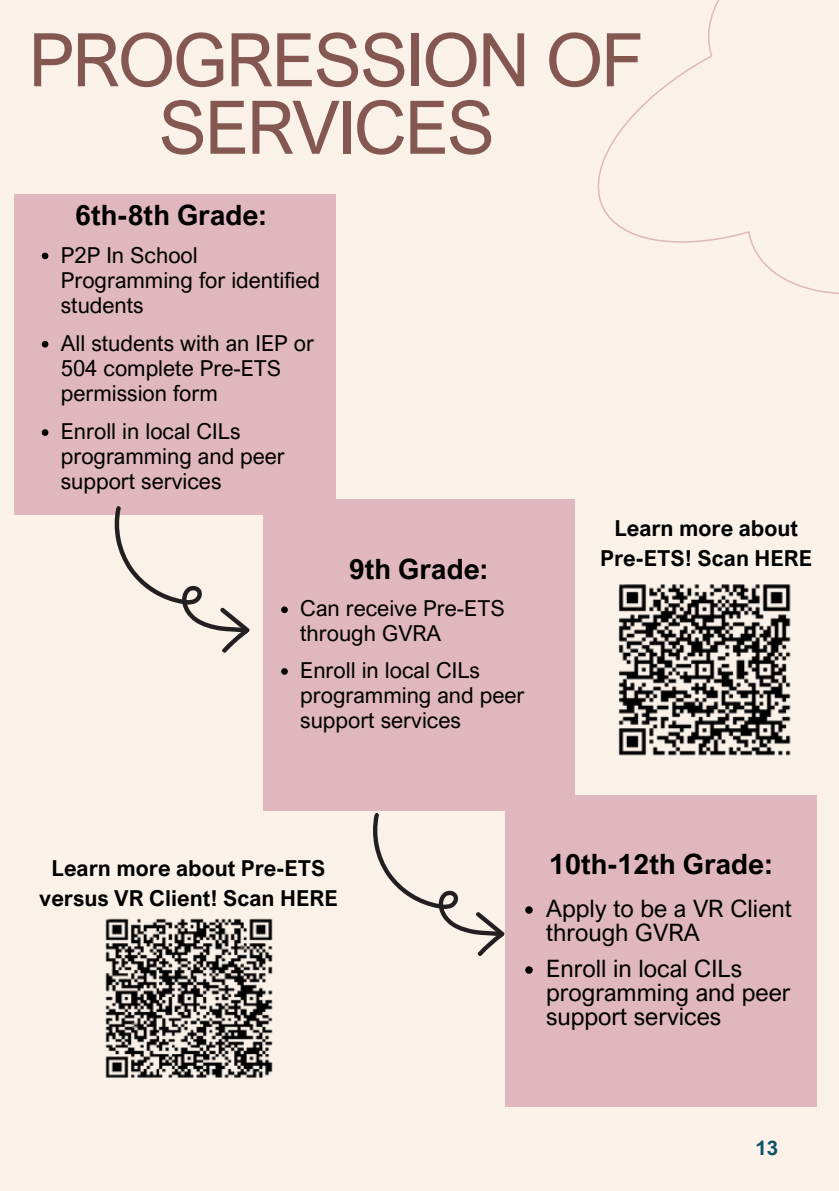
<style>
.page{position:relative;width:839px;height:1191px;background:#fff}
.page>*{position:absolute;margin:0;border:0;box-sizing:border-box;transform-origin:0 0}
.t1{font:74px/67.6px "Arial Nova";letter-spacing:-.03em;color:#845850;text-align:center}
.t2{font:700 28px "Arial Nova";color:#000}
.t3{font:24px/24.2px "Arial Nova";color:#000}
.t4{font:22px/25px "Arial Nova";color:#000}
.t5{font:700 22px/30px "Arial Nova";color:#000;text-align:center}
.t6{font:700 20px "Arial Nova";color:#0c5266}
</style>
<div class="page">
<div style="left:0;top:0;width:838px;height:1191px;background:#faf2e9"></div>
<svg style="left:597px;top:0;width:241px;height:294px"></svg>
<div style="left:263px;top:499px;width:311px;height:311px;background:#e0b7bf"></div>
<div style="left:505px;top:795px;width:311px;height:312px;background:#e0b7bf"></div>
<div style="left:15px;top:194px;width:321px;height:321px;background:#e0b7bf"></div>
<svg style="left:114px;top:506px;width:136px;height:147px"></svg>
<svg style="left:373px;top:813px;width:132px;height:143px"></svg>
<img style="left:618px;top:583px;width:173px;height:173px">
<img style="left:105px;top:918px;width:168px;height:160px">
<svg style="left:42px;top:253px;width:6px;height:6px"></svg>
<svg style="left:42px;top:341px;width:6px;height:7px"></svg>
<svg style="left:42px;top:429px;width:6px;height:7px"></svg>
<svg style="left:281px;top:606px;width:7px;height:7px"></svg>
<svg style="left:281px;top:668px;width:7px;height:7px"></svg>
<svg style="left:525px;top:906px;width:7px;height:8px"></svg>
<svg style="left:525px;top:966px;width:7px;height:8px"></svg>
<h2 class="t1" style="left:28px;top:25px;width:616px">PROGRESSION OF<br>SERVICES</h2>
<p class="t2" style="left:75px;top:198px;width:193px">6th-8th Grade:</p>
<p class="t4" style="left:61px;top:242px;width:261px">P2P In School<br>Programming for identified students</p>
<h2 class="t4" style="left:61px;top:330px;width:255px">All students with an IEP or<br>504 complete Pre-ETS permission form</h2>
<p class="t4" style="left:61px;top:418px;width:225px">Enroll in local CILs programming and peer support services</p>
<p class="t2" style="left:349px;top:552px;width:141px">9th Grade:</p>
<p class="t4" style="left:300px;top:596px;width:206px">Can receive Pre-ETS through GVRA</p>
<h3 class="t4" style="left:300px;top:657px;width:226px">Enroll in local CILs programming and peer support services</h3>
<p class="t5" style="left:600px;top:513px;width:213px">Learn more about<br>Pre-ETS! Scan HERE</p>
<p class="t5" style="left:39px;top:852px;width:300px">Learn more about Pre-ETS versus VR Client! Scan HERE</p>
<p class="t2" style="left:549px;top:846px;width:225px">10th-12th Grade:</p>
<h2 class="t3" style="left:546px;top:896px;width:247px">Apply to be a VR Client through GVRA</h2>
<p class="t3" style="left:546px;top:956px;width:246px">Enroll in local CILs programming and peer support services</p>
<p class="t6" style="left:755px;top:1135px;width:24px">13</p>
</div>
